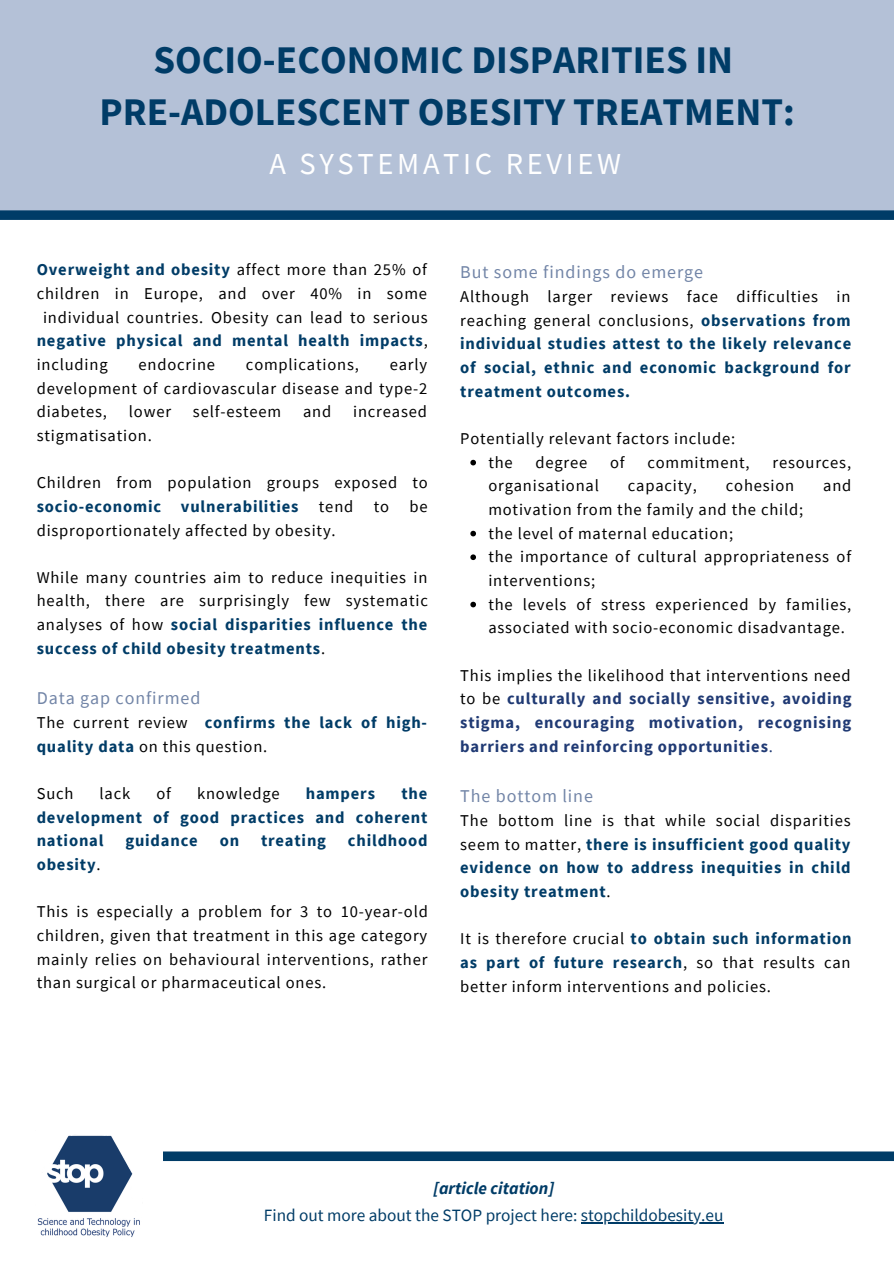
<style>
.page{position:relative;width:894px;height:1264px;background:#fff}
.page>*{position:absolute;margin:0;border:0;box-sizing:border-box;transform-origin:0 0}
.t1{font:700 39px "Source Sans Pro";color:#003c67}
.t2{font:30.45px "Source Sans Pro";letter-spacing:.12em;color:#fff}
.t3{font:18px "Source Sans Pro";letter-spacing:.05em;color:#7285a7}
.t4{font:17.25px "Source Sans Pro";color:#003c67}
.t5{font:italic 700 17.25px "Source Sans Pro";color:#003c67}
.t6{font:16.5px/23.7px "Source Sans Pro";letter-spacing:.05em;color:#000;text-align:justify}
.t7{font:700 16.5px/23.7px "Source Sans Pro";letter-spacing:.05em;color:#003c67;text-align:justify}
.t8{font:700 16.5px/23.7px "Source Sans Pro";letter-spacing:.05em;color:#203a74;text-align:justify}
.s1{font-weight:400;color:#000}
.s2{font-weight:700;color:#003c67}
.s3{font-weight:400}
</style>
<div class="page">
<img style="left:37px;top:1135px;width:103px;height:103px">
<div style="left:0;top:0;width:893px;height:214px;background:#b4c1d7"></div>
<svg style="left:163px;top:1151px;width:730px;height:9px;background:#0d466f"></svg>
<svg style="left:0;top:210px;width:893px;height:10px;background:#08426c"></svg>
<svg style="left:470px;top:460px;width:6px;height:5px"></svg>
<svg style="left:470px;top:531px;width:6px;height:5px"></svg>
<svg style="left:470px;top:554px;width:6px;height:6px"></svg>
<svg style="left:470px;top:601px;width:6px;height:6px"></svg>
<hr style="left:580px;top:1222px;width:143px;height:1px;background:#003c67">
<p class="t1" style="left:153px;top:34px;width:581px">SOCIO-ECONOMIC DISPARITIES IN</p>
<p class="t1" style="left:99px;top:86px;width:696px">PRE-ADOLESCENT OBESITY TREATMENT:</p>
<p class="t2" style="left:269px;top:144px;width:353px">A SYSTEMATIC REVIEW</p>
<p class="t7" style="left:37px;top:257px;width:391px">Overweight and obesity <span class="s1">affect more than 25% of</span></p>
<p class="t6" style="left:37px;top:281px;width:392px">children in Europe, and over 40% in some</p>
<p class="t6" style="left:43px;top:305px;width:386px">individual countries. Obesity can lead to serious</p>
<p class="t7" style="left:37px;top:328px;width:392px">negative physical and mental health impacts<span class="s1">,</span></p>
<p class="t6" style="left:37px;top:352px;width:72px">including</p>
<p class="t6" style="left:138px;top:352px;width:78px">endocrine</p>
<p class="t6" style="left:246px;top:352px;width:114px">complications,</p>
<p class="t6" style="left:37px;top:352px;width:392px;text-indent:353px">early development of cardiovascular disease and type-2 diabetes,</p>
<p class="t6" style="left:129px;top:399px;width:44px">lower</p>
<p class="t6" style="left:193px;top:399px;width:90px">self-esteem</p>
<p class="t6" style="left:303px;top:399px;width:30px">and</p>
<p class="t6" style="left:353px;top:399px;width:75px">increased</p>
<p class="t6" style="left:37px;top:423px;width:117px">stigmatisation.</p>
<p class="t6" style="left:37px;top:470px;width:392px">Children from population groups exposed to <span class="s2">socio-economic vulnerabilities</span> tend to be disproportionately affected by obesity.</p>
<p class="t6" style="left:37px;top:565px;width:392px">While many countries aim to reduce inequities in health, there are surprisingly few systematic analyses of how <span class="s2">social disparities influence the success of child obesity treatments</span>.</p>
<p class="t3" style="left:37px;top:686px;width:165px">Data gap confirmed</p>
<p class="t7" style="left:37px;top:710px;width:392px"><span class="s1">The current review</span> confirms the lack of high&shy;quality data <span class="s1">on this question.</span></p>
<p class="t6" style="left:37px;top:781px;width:38px">Such</p>
<p class="t6" style="left:100px;top:781px;width:32px">lack</p>
<p class="t6" style="left:156px;top:781px;width:16px">of</p>
<p class="t6" style="left:197px;top:781px;width:84px">knowledge</p>
<p class="t7" style="left:306px;top:781px;width:71px">hampers</p>
<p class="t7" style="left:37px;top:781px;width:392px;text-indent:364px">the development of good practices and coherent national</p>
<p class="t7" style="left:125px;top:828px;width:74px">guidance</p>
<p class="t7" style="left:220px;top:828px;width:21px">on</p>
<p class="t7" style="left:261px;top:828px;width:67px">treating</p>
<p class="t7" style="left:348px;top:828px;width:81px">childhood</p>
<p class="t7" style="left:37px;top:852px;width:65px">obesity<span class="s1">.</span></p>
<p class="t6" style="left:37px;top:899px;width:392px">This is especially a problem for 3 to 10-year-old children, given that treatment in this age category mainly relies on behavioural interventions, rather than surgical or pharmaceutical ones.</p>
<p class="t3" style="left:460px;top:261px;width:244px">But some findings do emerge</p>
<p class="t7" style="left:460px;top:284px;width:392px"><span class="s1">Although larger reviews face difficulties in reaching general conclusions,</span> observations from individual studies attest to the likely relevance of social, ethnic and economic background for treatment outcomes.</p>
<p class="t6" style="left:460px;top:426px;width:276px">Potentially relevant factors include:</p>
<p class="t6" style="left:488px;top:450px;width:26px">the</p>
<p class="t6" style="left:535px;top:450px;width:53px">degree</p>
<p class="t6" style="left:610px;top:450px;width:16px">of</p>
<p class="t6" style="left:647px;top:450px;width:104px">commitment,</p>
<p class="t6" style="left:772px;top:450px;width:80px">resources,</p>
<p class="t6" style="left:488px;top:473px;width:112px">organisational</p>
<p class="t6" style="left:627px;top:473px;width:70px">capacity,</p>
<p class="t6" style="left:725px;top:473px;width:70px">cohesion</p>
<p class="t6" style="left:823px;top:473px;width:30px">and</p>
<p class="t6" style="left:488px;top:497px;width:316px">motivation from the family and the child;</p>
<p class="t6" style="left:488px;top:521px;width:246px">the level of maternal education;</p>
<p class="t6" style="left:488px;top:544px;width:364px">the importance of cultural appropriateness of interventions;</p>
<p class="t6" style="left:488px;top:592px;width:364px">the levels of stress experienced by families, associated with socio-economic disadvantage.</p>
<p class="t8" style="left:460px;top:663px;width:392px"><span class="s1">This implies the likelihood that interventions need to be</span> culturally and socially sensitive, avoiding stigma, encouraging motivation, recognising barriers and reinforcing opportunities<span class="s3">.</span></p>
<p class="t3" style="left:460px;top:784px;width:134px">The bottom line</p>
<p class="t7" style="left:460px;top:808px;width:392px"><span class="s1">The bottom line is that while social disparities seem to matter,</span> there is insufficient good quality evidence on how to address inequities in child obesity treatment<span class="s1">.</span></p>
<p class="t6" style="left:460px;top:926px;width:392px">It is therefore crucial <span class="s2">to obtain such information as part of future research</span>, so that results can better inform interventions and policies.</p>
<p class="t5" style="left:433px;top:1177px;width:122px">[article citation]</p>
<p class="t4" style="left:264px;top:1204px;width:461px">Find out more about the STOP project here: stopchildobesity.eu</p>
</div>
